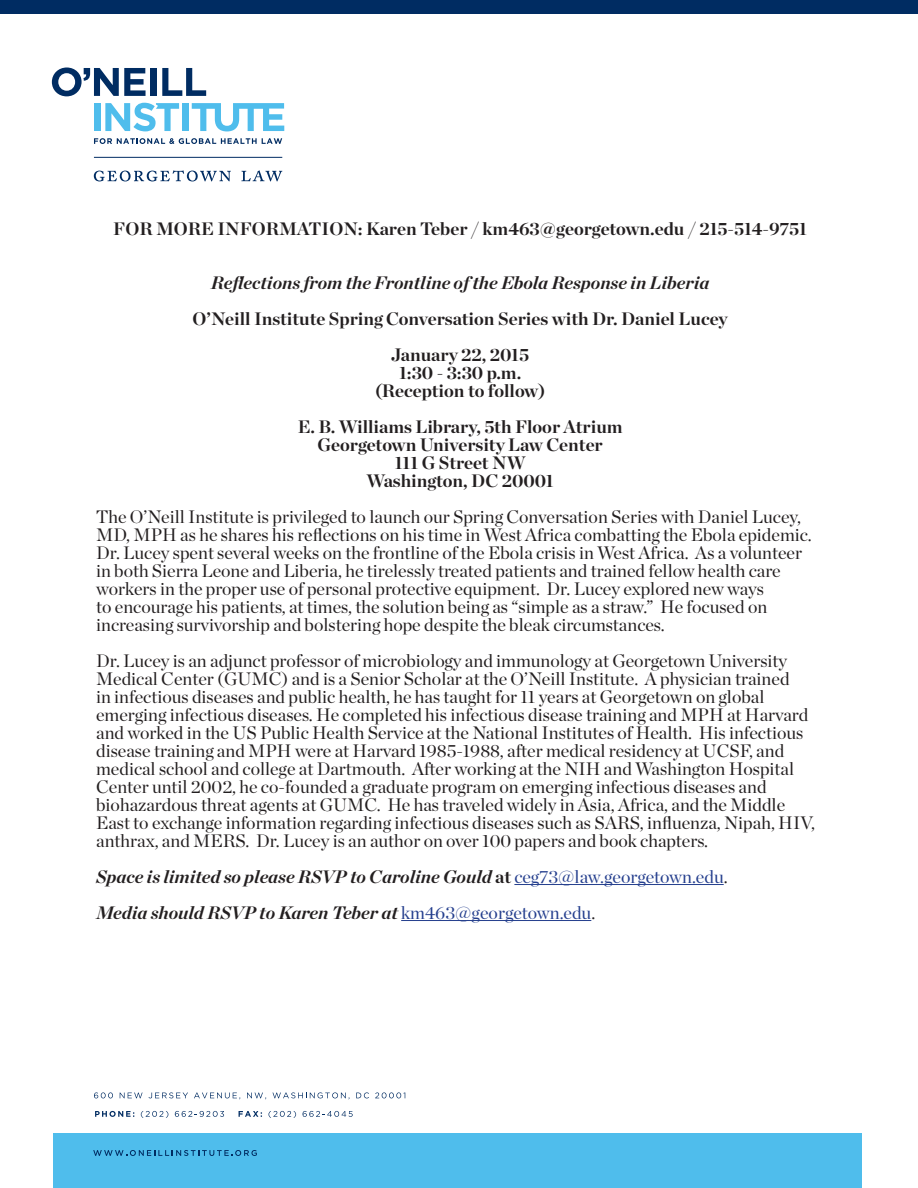
<style>
.page{position:relative;width:918px;height:1188px;background:#fff}
.page>*{position:absolute;margin:0;border:0;box-sizing:border-box;transform-origin:0 0}
.t1{font:18px/18px "Chronicle Display";color:#231f20}
.t2{font:700 18px "Chronicle Display";color:#231f20}
.t3{font:italic 700 18px "Chronicle Display";color:#231f20}
.s1{font-style:normal}
.s2{font-weight:400;font-style:normal;color:#253f8e}
.s3{font-weight:400;font-style:normal}
</style>
<div class="page">
<div style="left:53px;top:1134px;width:808px;height:54px;background:#4fbdec"></div>
<div style="left:0;top:0;width:918px;height:14px;background:#002c62"></div>
<svg style="left:93px;top:1150px;width:164px;height:6px"></svg>
<svg style="left:94px;top:1092px;width:19px;height:6px"></svg>
<svg style="left:120px;top:1093px;width:23px;height:5px"></svg>
<svg style="left:149px;top:1092px;width:39px;height:6px"></svg>
<svg style="left:194px;top:1093px;width:46px;height:6px"></svg>
<svg style="left:247px;top:1093px;width:19px;height:6px"></svg>
<svg style="left:273px;top:1092px;width:76px;height:7px"></svg>
<svg style="left:356px;top:1092px;width:13px;height:6px"></svg>
<svg style="left:375px;top:1092px;width:30px;height:6px"></svg>
<svg style="left:95px;top:1111px;width:39px;height:6px"></svg>
<svg style="left:141px;top:1111px;width:27px;height:7px"></svg>
<svg style="left:175px;top:1111px;width:49px;height:6px"></svg>
<svg style="left:239px;top:1111px;width:23px;height:6px"></svg>
<svg style="left:269px;top:1111px;width:27px;height:7px"></svg>
<svg style="left:303px;top:1111px;width:50px;height:6px"></svg>
<svg style="left:52px;top:68px;width:94px;height:28px"></svg>
<div style="left:150px;top:68px;width:6px;height:28px;background:#002c62"></div>
<svg style="left:162px;top:68px;width:44px;height:28px"></svg>
<div style="left:94px;top:103px;width:6px;height:28px;background:#4fbdec"></div>
<svg style="left:105px;top:103px;width:74px;height:28px"></svg>
<div style="left:182px;top:103px;width:6px;height:28px;background:#4fbdec"></div>
<svg style="left:192px;top:103px;width:92px;height:28px"></svg>
<svg style="left:94px;top:138px;width:188px;height:6px"></svg>
<hr style="left:94px;top:157px;width:188px;height:1px;background:#002c62">
<svg style="left:94px;top:170px;width:137px;height:11px"></svg>
<svg style="left:241px;top:170px;width:41px;height:11px"></svg>
<hr style="left:514px;top:884px;width:210px;height:1px;background:#253f8e">
<hr style="left:401px;top:920px;width:190px;height:1px;background:#253f8e">
<p class="t2" style="left:113px;top:214px;width:695px">FOR MORE INFORMATION: Karen Teber / km463@georgetown.edu / 215-514-9751</p>
<p class="t3" style="left:211px;top:267px;width:500px">Reflections from the Frontline of the Ebola Response in Liberia</p>
<p class="t2" style="left:193px;top:304px;width:537px">O’Neill Institute Spring Conversation Series with Dr. Daniel Lucey</p>
<p class="t2" style="left:391px;top:340px;width:139px">January 22, 2015</p>
<p class="t2" style="left:399px;top:358px;width:124px">1:30 - 3:30 p.m.</p>
<p class="t2" style="left:375px;top:376px;width:172px">(Reception to follow)</p>
<p class="t2" style="left:298px;top:412px;width:326px">E. B. Williams Library, 5th Floor Atrium</p>
<p class="t2" style="left:318px;top:430px;width:287px">Georgetown University Law Center</p>
<p class="t2" style="left:395px;top:448px;width:132px">111 G Street NW</p>
<p class="t2" style="left:367px;top:466px;width:189px">Washington, DC 20001</p>
<p class="t1" style="left:96px;top:506px;width:717px">The O’Neill Institute is privileged to launch our Spring Conversation Series with Daniel Lucey, MD, MPH as he shares his reflections on his time in West Africa combatting the Ebola epidemic.<br>Dr. Lucey spent several weeks on the frontline of the Ebola crisis in West Africa. As a volunteer in both Sierra Leone and Liberia, he tirelessly treated patients and trained fellow health care workers in the proper use of personal protective equipment. Dr. Lucey explored new ways<br>to encourage his patients, at times, the solution being as “simple as a straw.” He focused on increasing survivorship and bolstering hope despite the bleak circumstances.</p>
<p class="t1" style="left:96px;top:650px;width:720px">Dr. Lucey is an adjunct professor of microbiology and immunology at Georgetown University Medical Center (GUMC) and is a Senior Scholar at the O’Neill Institute. A physician trained<br>in infectious diseases and public health, he has taught for 11 years at Georgetown on global emerging infectious diseases. He completed his infectious disease training and MPH at Harvard and worked in the US Public Health Service at the National Institutes of Health. His infectious disease training and MPH were at Harvard 1985-1988, after medical residency at UCSF, and medical school and college at Dartmouth. After working at the NIH and Washington Hospital Center until 2002, he co-founded a graduate program on emerging infectious diseases and biohazardous threat agents at GUMC. He has traveled widely in Asia, Africa, and the Middle East to exchange information regarding infectious diseases such as SARS, influenza, Nipah, HIV, anthrax, and MERS. Dr. Lucey is an author on over 100 papers and book chapters.</p>
<p class="t3" style="left:96px;top:861px;width:633px">Space is limited so please RSVP to Caroline Gould <span class="s1">at</span> <span class="s2">ceg73@law.georgetown.edu</span><span class="s3">.</span></p>
<p class="t3" style="left:96px;top:897px;width:501px">Media should RSVP to Karen Teber at <span class="s2">km463@georgetown.edu</span><span class="s3">.</span></p>
</div>
